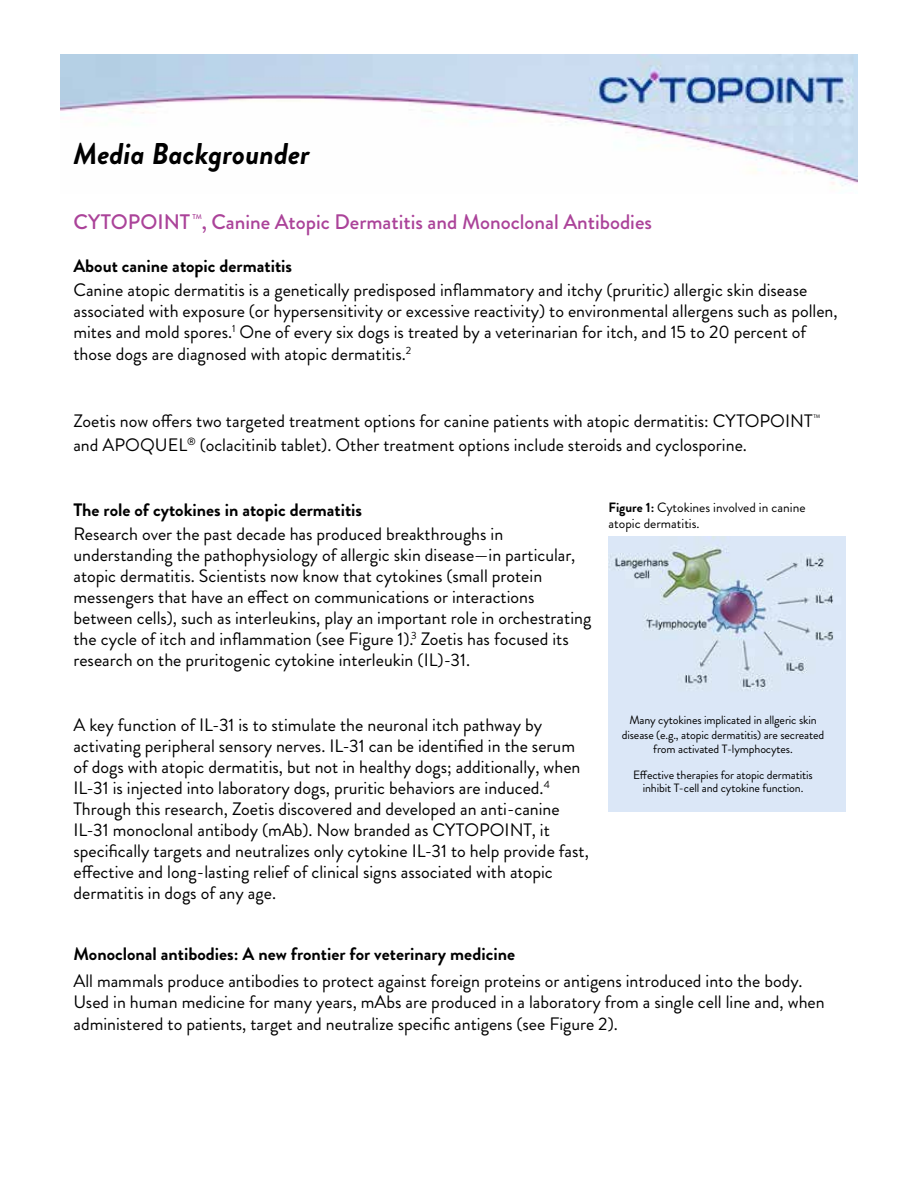
<style>
.page{position:relative;width:918px;height:1188px;background:#fff}
.page>*{position:absolute;margin:0;border:0;box-sizing:border-box;transform-origin:0 0}
.t1{font:italic 700 30px "Brandon Grotesque";color:#000}
.t2{font:500 21px "Brandon Grotesque";color:#ab4399}
.t3{font:18px/21.1px "Brandon Grotesque";color:#000}
.t4{font:700 18px "Brandon Grotesque";color:#000}
.t5{font:13.5px/16.2px "Brandon Grotesque";color:#000}
.t6{font:12px/14.4px "Brandon Grotesque";letter-spacing:-.01em;color:#000;text-align:center}
.t7{font:500 7.05px "Brandon Grotesque";color:#ab4399}
.t8{font:5.25px "Brandon Grotesque";color:#000}
.s1{font-weight:700}
</style>
<div class="page">
<img style="left:61px;top:54px;width:796px;height:132px">
<img style="left:609px;top:536px;width:236px;height:275px">
<h1 class="t1" style="left:73px;top:132px;width:238px">Media Backgrounder</h1>
<p class="t2" style="left:73px;top:207px;width:118px">CYTOPOINT</p>
<p class="t7" style="left:192px;top:212px;width:11px">TM</p>
<p class="t2" style="left:202px;top:207px;width:452px">, Canine Atopic Dermatitis and Monoclonal Antibodies</p>
<p class="t4" style="left:73px;top:253px;width:220px">About canine atopic dermatitis</p>
<p class="t3" style="left:73px;top:280px;width:766px">Canine atopic dermatitis is a genetically predisposed inflammatory and itchy (pruritic) allergic skin disease associated with exposure (or hypersensitivity or excessive reactivity) to environmental allergens such as pollen, mites and mold spores.<sup>1</sup> One of every six dogs is treated by a veterinarian for itch, and 15 to 20 percent of those dogs are diagnosed with atopic dermatitis.<sup>2</sup></p>
<p class="t3" style="left:73px;top:411px;width:741px">Zoetis now offers two targeted treatment options for canine patients with atopic dermatitis: CYTOPOINT</p>
<p class="t8" style="left:813px;top:413px;width:8px">TM</p>
<p class="t3" style="left:73px;top:435px;width:675px">and APOQUEL<sup>®</sup> (oclacitinib tablet). Other treatment options include steroids and cyclosporine.</p>
<p class="t4" style="left:73px;top:497px;width:290px">The role of cytokines in atopic dermatitis</p>
<p class="t3" style="left:73px;top:523px;width:519px">Research over the past decade has produced breakthroughs in understanding the pathophysiology of allergic skin disease—in particular, atopic dermatitis. Scientists now know that cytokines (small protein messengers that have an effect on communications or interactions between cells), such as interleukins, play an important role in orchestrating the cycle of itch and inflammation (see Figure 1).<sup>3</sup> Zoetis has focused its research on the pruritogenic cytokine interleukin (IL)-31.</p>
<p class="t3" style="left:73px;top:714px;width:517px">A key function of IL-31 is to stimulate the neuronal itch pathway by activating peripheral sensory nerves. IL-31 can be identified in the serum of dogs with atopic dermatitis, but not in healthy dogs; additionally, when IL-31 is injected into laboratory dogs, pruritic behaviors are induced.<sup>4<br></sup>Through this research, Zoetis discovered and developed an anti-canine IL-31 monoclonal antibody (mAb). Now branded as CYTOPOINT, it specifically targets and neutralizes only cytokine IL-31 to help provide fast, effective and long-lasting relief of clinical signs associated with atopic dermatitis in dogs of any age.</p>
<p class="t5" style="left:609px;top:499px;width:198px"><span class="s1">Figure 1:</span> Cytokines involved in canine atopic dermatitis.</p>
<p class="t6" style="left:622px;top:713px;width:204px">Many cytokines implicated in allgeric skin disease (e.g., atopic dermatitis) are secreated from activated T-lymphocytes.</p>
<p class="t6" style="left:633px;top:769px;width:181px;line-height:12.8px">Effective therapies for atopic dermatitis inhibit T-cell and cytokine function.</p>
<p class="t4" style="left:73px;top:942px;width:443px">Monoclonal antibodies: A new frontier for veterinary medicine</p>
<p class="t3" style="left:73px;top:971px;width:753px">All mammals produce antibodies to protect against foreign proteins or antigens introduced into the body.<br>Used in human medicine for many years, mAbs are produced in a laboratory from a single cell line and, when administered to patients, target and neutralize specific antigens (see Figure 2).</p>
</div>
